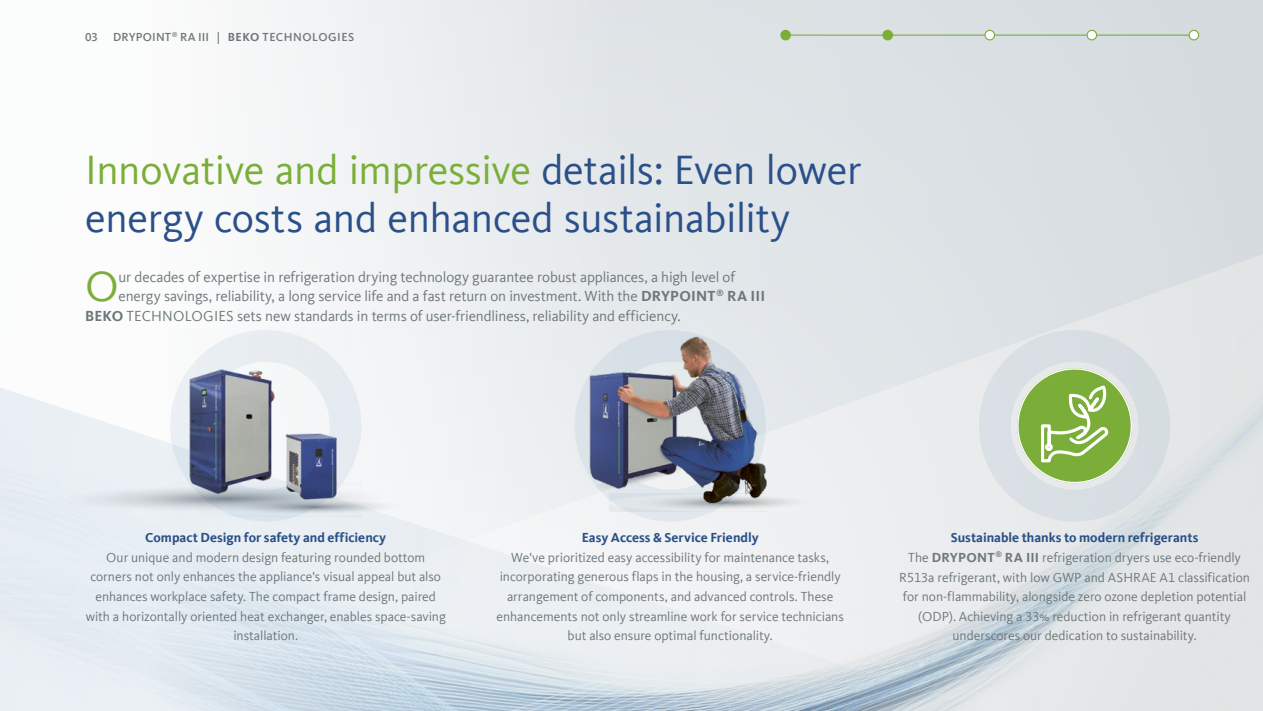
<style>
.page{position:relative;width:1263px;height:711px;background:#fff}
.page>*{position:absolute;margin:0;border:0;box-sizing:border-box;transform-origin:0 0}
.t1{font:44.25px "Kievit Offc Pro";color:#7bae38}
.t2{font:42px/48px "Kievit Offc Pro";letter-spacing:-.01em;color:#2a5089}
.t3{font:15px "Kievit Offc Pro";letter-spacing:-.01em;color:#6d787b}
.t4{font:13.5px/19.5px "Kievit Offc Pro";letter-spacing:-.005em;color:#6d787b;text-align:center}
.t5{font:700 13.5px "Kievit Offc Pro";color:#2a5089}
.t6{font:500 12px "Kievit Offc Pro";letter-spacing:.025em;color:#6d787b}
.s1{font-weight:700}
.s2{color:#7bae38}
.s3{font-weight:700;color:#2a5089}
</style>
<div class="page">
<div style="left:0;top:0;width:1263px;height:710px;background:#dee3e6"></div>
<div style="left:0;top:0;width:636px;height:710px;background:linear-gradient(to right,#fff,#e4e8eb)"></div>
<svg style="left:0;top:383px;width:1021px;height:327px;fill:#eaeef2"></svg>
<hr style="left:786px;top:35px;width:408px;height:1px;background:#7bae38">
<div style="left:780px;top:30px;width:11px;height:10px;background:#7bae38;border-radius:50%"></div>
<div style="left:1189px;top:30px;width:9px;height:10px;background:#fff;border-radius:50%"></div>
<div style="left:1188px;top:30px;width:11px;height:10px;border:1px solid #7bae38;border-radius:50%"></div>
<div style="left:883px;top:30px;width:9px;height:10px;background:#7bae38;border-radius:50%"></div>
<div style="left:882px;top:30px;width:11px;height:10px;border:1px solid #7bae38;border-radius:50%"></div>
<div style="left:985px;top:30px;width:9px;height:10px;background:#fff;border-radius:50%"></div>
<div style="left:984px;top:30px;width:11px;height:10px;border:1px solid #7bae38;border-radius:50%"></div>
<div style="left:1087px;top:30px;width:9px;height:10px;background:#fff;border-radius:50%"></div>
<div style="left:1086px;top:30px;width:11px;height:10px;border:1px solid #7bae38;border-radius:50%"></div>
<svg style="left:574px;top:511px;width:192px;height:10px;fill:#eff1f2"></svg>
<svg style="left:979px;top:364px;width:191px;height:157px"></svg>
<svg style="left:32px;top:481px;width:392px;height:35px"></svg>
<svg style="left:573px;top:457px;width:261px;height:54px"></svg>
<svg style="left:170px;top:330px;width:191px;height:191px"></svg>
<img style="left:568px;top:330px;width:212px;height:177px">
<p class="t6" style="left:85px;top:30px;width:271px">03 DRYPOINT<sup>®</sup> RA III | <span class="s1">BEKO</span> TECHNOLOGIES</p>
<h2 class="t2" style="left:85px;top:145px;width:778px"><span class="s2">Innovative and impressive</span> details: Even lower energy costs and enhanced sustainability</h2>
<h1 class="t1" style="left:85px;top:260px;width:35px">O</h1>
<p class="t3" style="left:118px;top:268px;width:618px">ur decades of expertise in refrigeration drying technology guarantee robust appliances, a high level of</p>
<p class="t3" style="left:118px;top:287px;width:648px">energy savings, reliability, a long service life and a fast return on investment. With the <span class="s1">DRYPOINT</span><sup>®</sup> <span class="s1">RA III</span></p>
<p class="t3" style="left:85px;top:307px;width:597px"><span class="s1">BEKO</span> TECHNOLOGIES sets new standards in terms of user-friendliness, reliability and efficiency.</p>
<p class="t5" style="left:145px;top:529px;width:243px">Compact Design for safety and efficiency</p>
<p class="t4" style="left:86px;top:547px;width:362px">Our unique and modern design featuring rounded bottom corners not only enhances the appliance's visual appeal but also enhances workplace safety. The compact frame design, paired with a horizontally oriented heat exchanger, enables space-saving installation.</p>
<p class="t5" style="left:582px;top:529px;width:178px">Easy Access &amp; Service Friendly</p>
<p class="t4" style="left:496px;top:547px;width:349px">We've prioritized easy accessibility for maintenance tasks, incorporating generous flaps in the housing, a service-friendly arrangement of components, and advanced controls. These enhancements not only streamline work for service technicians but also ensure optimal functionality.</p>
<p class="t4" style="left:899px;top:527px;width:352px"><span class="s3">Sustainable thanks to modern refrigerants<br></span>The <span class="s1">DRYPONT</span><sup>®</sup> <span class="s1">RA III</span> refrigeration dryers use eco-friendly R513a refrigerant, with low GWP and ASHRAE A1 classification for non-flammability, alongside zero ozone depletion potential (ODP). Achieving a 33% reduction in refrigerant quantity underscores our dedication to sustainability.</p>
</div>
